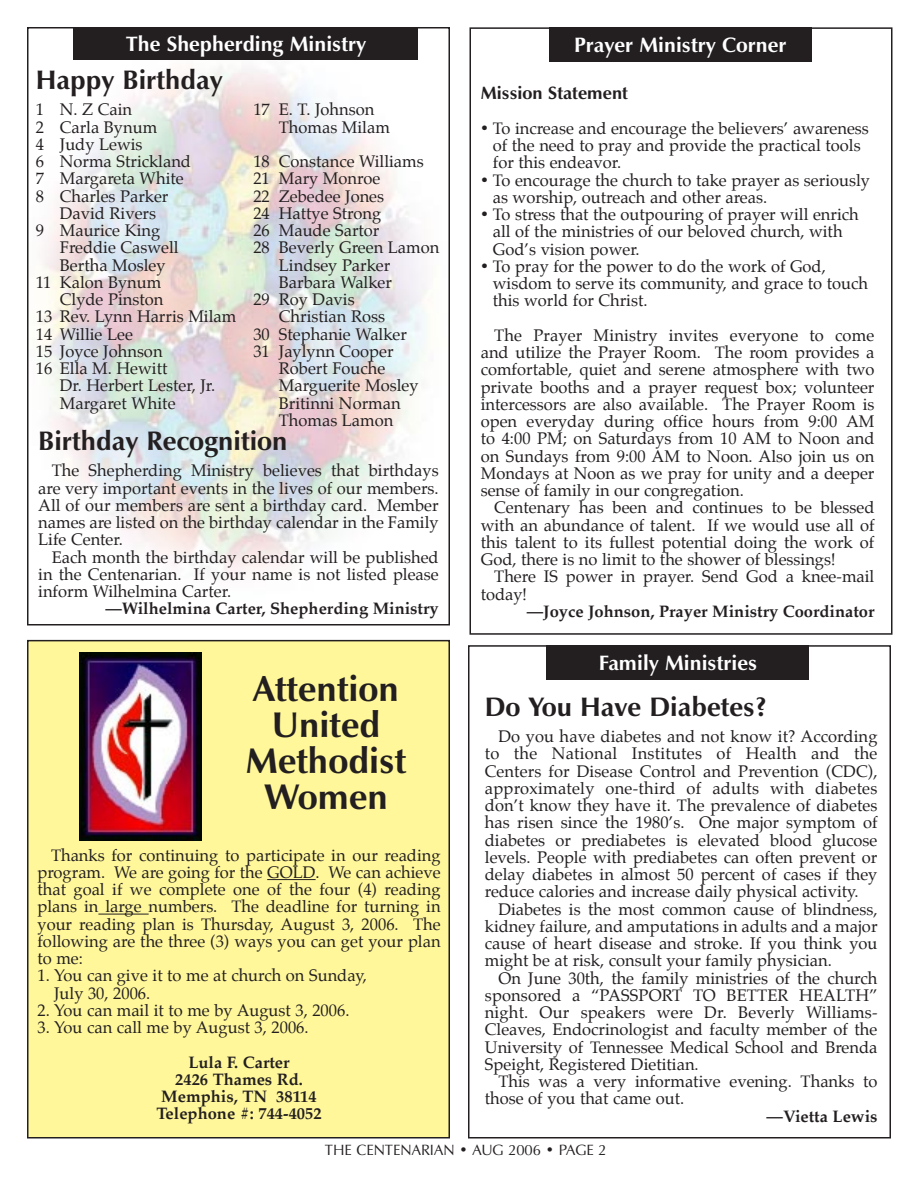
<style>
.page{position:relative;width:918px;height:1188px;background:#fff}
.page>*{position:absolute;margin:0;border:0;box-sizing:border-box;transform-origin:0 0}
.t1{font:700 36px/36px "Zapf Humanist 601 BT";color:#231f20;text-align:center}
.t2{font:700 27px "Zapf Humanist 601 BT";color:#231f20}
.t3{font:700 21px "Zapf Humanist 601 BT";color:#fff}
.t4{font:700 18px "Zapf Humanist 601 BT";color:#231f20}
.t5{font:16.5px/17.2px "Palatino";color:#231f20}
.t6{font:700 16.5px/17.2px "Palatino";color:#231f20;text-align:center}
.t7{font:15px "Zapf Humanist 601 BT";color:#231f20}
</style>
<div class="page">
<img style="left:37px;top:66px;width:390px;height:507px">
<div style="left:73px;top:27px;width:345px;height:33px;background:#231f20"></div>
<div style="left:28px;top:641px;width:421px;height:497px;background:#fff79a"></div>
<div style="left:27px;top:640px;width:423px;height:498px;border:2px solid #231f20"></div>
<img style="left:80px;top:652px;width:122px;height:188px">
<hr style="left:267px;top:879px;width:49px;height:1px;background:#231f20">
<hr style="left:98px;top:914px;width:51px;height:1px;background:#231f20">
<div style="left:470px;top:27px;width:422px;height:608px;border:2px solid #231f20"></div>
<div style="left:549px;top:27px;width:263px;height:35px;background:#231f20"></div>
<div style="left:468px;top:645px;width:423px;height:493px;border:2px solid #231f20"></div>
<div style="left:547px;top:645px;width:262px;height:35px;background:#231f20"></div>
<p class="t3" style="left:126px;top:30px;width:242px">The Shepherding Ministry</p>
<h2 class="t2" style="left:36px;top:63px;width:188px">Happy Birthday</h2>
<p class="t5" style="left:36px;top:103px;width:98px">1 N. Z Cain</p>
<p class="t5" style="left:253px;top:103px;width:123px">17 E. T. Johnson</p>
<p class="t5" style="left:36px;top:120px;width:123px">2 Carla Bynum</p>
<p class="t5" style="left:279px;top:120px;width:113px">Thomas Milam</p>
<p class="t5" style="left:36px;top:137px;width:157px">4 Judy Lewis<br>6 Norma Strickland</p>
<p class="t5" style="left:253px;top:154px;width:172px">18 Constance Williams</p>
<p class="t5" style="left:36px;top:172px;width:149px">7 Margareta White</p>
<p class="t5" style="left:253px;top:172px;width:128px">21 Mary Monroe</p>
<p class="t5" style="left:36px;top:189px;width:134px">8 Charles Parker</p>
<p class="t5" style="left:253px;top:189px;width:132px">22 Zebedee Jones</p>
<p class="t5" style="left:60px;top:206px;width:98px">David Rivers</p>
<p class="t5" style="left:253px;top:206px;width:129px">24 Hattye Strong</p>
<p class="t5" style="left:36px;top:223px;width:126px">9 Maurice King</p>
<p class="t5" style="left:253px;top:223px;width:128px">26 Maude Sartor</p>
<p class="t5" style="left:60px;top:241px;width:120px">Freddie Caswell</p>
<p class="t5" style="left:253px;top:241px;width:188px">28 Beverly Green Lamon</p>
<p class="t5" style="left:60px;top:258px;width:107px">Bertha Mosley</p>
<p class="t5" style="left:279px;top:258px;width:113px">Lindsey Parker</p>
<p class="t5" style="left:36px;top:275px;width:127px">11 Kalon Bynum</p>
<p class="t5" style="left:279px;top:275px;width:115px">Barbara Walker</p>
<p class="t5" style="left:60px;top:292px;width:105px">Clyde Pinston</p>
<p class="t5" style="left:253px;top:292px;width:103px">29 Roy Davis</p>
<p class="t5" style="left:36px;top:310px;width:202px">13 Rev. Lynn Harris Milam</p>
<p class="t5" style="left:279px;top:310px;width:108px">Christian Ross</p>
<p class="t5" style="left:36px;top:327px;width:99px">14 Willie Lee</p>
<p class="t5" style="left:253px;top:327px;width:155px">30 Stephanie Walker</p>
<p class="t5" style="left:36px;top:344px;width:128px">15 Joyce Johnson</p>
<p class="t5" style="left:253px;top:344px;width:142px">31 Jaylynn Cooper</p>
<p class="t5" style="left:36px;top:361px;width:133px">16 Ella M. Hewitt</p>
<p class="t5" style="left:279px;top:361px;width:108px">Robert Fouche</p>
<p class="t5" style="left:60px;top:379px;width:157px">Dr. Herbert Lester, Jr.</p>
<p class="t5" style="left:279px;top:379px;width:141px">Marguerite Mosley</p>
<p class="t5" style="left:60px;top:396px;width:117px">Margaret White</p>
<p class="t5" style="left:279px;top:396px;width:123px">Britinni Norman<br>Thomas Lamon</p>
<h2 class="t2" style="left:38px;top:424px;width:251px">Birthday Recognition</h2>
<p class="t5" style="left:38px;top:464px;width:402px;text-align:justify;text-indent:14px">The Shepherding Ministry believes that birthdays are very important events in the lives of our members.<br>All of our members are sent a birthday card. Member names are listed on the birthday calendar in the Family Life Center.</p>
<p class="t5" style="left:38px;top:550px;width:402px;text-align:justify;text-indent:14px">Each month the birthday calendar will be published in the Centenarian. If your name is not listed please inform Wilhelmina Carter.</p>
<p class="t6" style="left:105px;top:602px;width:335px">—Wilhelmina Carter, Shepherding Ministry</p>
<h1 class="t1" style="left:246px;top:671px;width:162px">Attention<br>United<br>Methodist<br>Women</h1>
<p class="t5" style="left:38px;top:848px;width:405px;text-align:justify;text-indent:14px">Thanks for continuing to participate in our reading program. We are going for the GOLD. We can achieve that goal if we complete one of the four (4) reading plans in large numbers. The deadline for turning in your reading plan is Thursday, August 3, 2006. The following are the three (3) ways you can get your plan to me:</p>
<p class="t5" style="left:54px;top:969px;width:314px;text-indent:-17px">1. You can give it to me at church on Sunday,<br>July 30, 2006.</p>
<p class="t5" style="left:38px;top:1003px;width:314px">2. You can mail it to me by August 3, 2006.</p>
<p class="t5" style="left:38px;top:1020px;width:273px">3. You can call me by August 3, 2006.</p>
<p class="t6" style="left:156px;top:1055px;width:167px">Lula F. Carter<br>2426 Thames Rd.<br>Memphis, TN 38114<br>Telephone #: 744-4052</p>
<p class="t3" style="left:574px;top:32px;width:214px">Prayer Ministry Corner</p>
<p class="t4" style="left:481px;top:82px;width:149px">Mission Statement</p>
<p class="t5" style="left:493px;top:121px;width:378px;text-indent:-12px">• To increase and encourage the believers’ awareness of the need to pray and provide the practical tools for this endeavor.</p>
<p class="t5" style="left:493px;top:173px;width:379px;text-indent:-12px">• To encourage the church to take prayer as seriously as worship, outreach and other areas.</p>
<p class="t5" style="left:493px;top:207px;width:367px;text-indent:-12px">• To stress that the outpouring of prayer will enrich all of the ministries of our beloved church, with<br>God’s vision power.</p>
<p class="t5" style="left:493px;top:259px;width:377px;text-indent:-12px">• To pray for the power to do the work of God, wisdom to serve its community, and grace to touch this world for Christ.</p>
<p class="t5" style="left:481px;top:328px;width:395px;text-align:justify;text-indent:14px">The Prayer Ministry invites everyone to come and utilize the Prayer Room. The room provides a comfortable, quiet and serene atmosphere with two private booths and a prayer request box; volunteer intercessors are also available. The Prayer Room is open everyday during office hours from 9:00 AM to 4:00 PM; on Saturdays from 10 AM to Noon and on Sundays from 9:00 AM to Noon. Also join us on Mondays at Noon as we pray for unity and a deeper sense of family in our congregation.</p>
<p class="t5" style="left:481px;top:501px;width:395px;text-align:justify;text-indent:14px">Centenary has been and continues to be blessed with an abundance of talent. If we would use all of this talent to its fullest potential doing the work of God, there is no limit to the shower of blessings!</p>
<p class="t5" style="left:481px;top:570px;width:395px;text-indent:14px">There IS power in prayer. Send God a knee-mail today!</p>
<p class="t6" style="left:527px;top:604px;width:349px">—Joyce Johnson, Prayer Ministry Coordinator</p>
<p class="t3" style="left:599px;top:649px;width:160px">Family Ministries</p>
<h2 class="t2" style="left:485px;top:690px;width:284px">Do You Have Diabetes?</h2>
<p class="t5" style="left:485px;top:729px;width:394px;text-align:justify;text-indent:14px">Do you have diabetes and not know it? According to the National Institutes of Health and the Centers for Disease Control and Prevention (CDC), approximately one-third of adults with diabetes don’t know they have it. The prevalence of diabetes has risen since the 1980’s. One major symptom of diabetes or prediabetes is elevated blood glucose levels. People with prediabetes can often prevent or delay diabetes in almost 50 percent of cases if they reduce calories and increase daily physical activity.</p>
<p class="t5" style="left:485px;top:902px;width:394px;text-align:justify;text-indent:14px">Diabetes is the most common cause of blindness, kidney failure, and amputations in adults and a major cause of heart disease and stroke. If you think you might be at risk, consult your family physician.</p>
<p class="t5" style="left:485px;top:971px;width:394px;text-align:justify;text-indent:14px">On June 30th, the family ministries of the church sponsored a “PASSPORT TO BETTER HEALTH” night. Our speakers were Dr. Beverly Williams-Cleaves, Endocrinologist and faculty member of the University of Tennessee Medical School and Brenda Speight, Registered Dietitian.</p>
<p class="t5" style="left:485px;top:1074px;width:394px;text-indent:14px">This was a very informative evening. Thanks to those of you that came out.</p>
<p class="t6" style="left:767px;top:1109px;width:112px">—Vietta Lewis</p>
<p class="t7" style="left:325px;top:1140px;width:283px">THE CENTENARIAN • AUG 2006 • PAGE 2</p>
</div>
